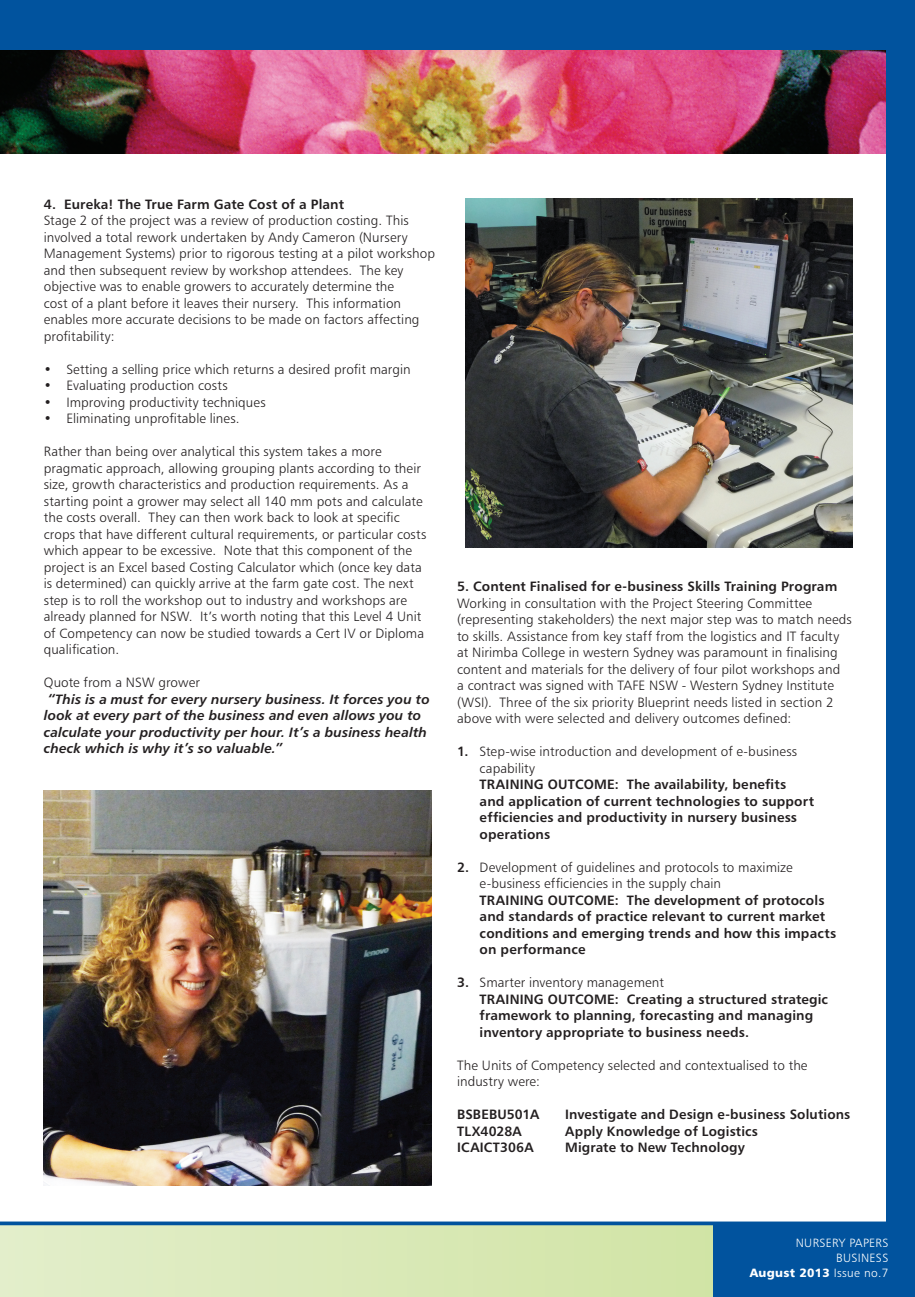
<style>
.page{position:relative;width:915px;height:1297px;background:#fff}
.page>*{position:absolute;margin:0;border:0;box-sizing:border-box;transform-origin:0 0}
.t1{font:13.5px/16.5px "Humanist 777 BT Light B";letter-spacing:.005em;color:#231f20}
.t2{font:13.5px/16.5px "Humanist 777 BT Bold B";letter-spacing:.01em;color:#231f20}
.t3{font:13.5px/16.5px "Humanist 777 BT Bold Italic B";letter-spacing:.01em;color:#231f20}
.t4{font:12px "Humanist 777 BT Light B";letter-spacing:.025em;color:#fff}
.t5{font:12px "Humanist 777 BT Black B";letter-spacing:.025em;color:#fff}
.s1{font-family:"Humanist 777 BT Bold B"}
.s2{font-family:"Humanist 777 BT Light B"}
</style>
<div class="page">
<img style="left:0;top:50px;width:886px;height:103px">
<svg style="left:0;top:1225px;width:713px;height:72px;background:#d8e8b7"></svg>
<svg style="left:0;top:1221px;width:886px;height:4px;background:#286dac"></svg>
<div style="left:0;top:0;width:914px;height:50px;background:#01539e"></div>
<div style="left:886px;top:0;width:28px;height:1297px;background:#01539e"></div>
<div style="left:713px;top:1222px;width:201px;height:75px;background:#01539e"></div>
<img style="left:44px;top:791px;width:387px;height:394px">
<img style="left:465px;top:198px;width:387px;height:350px">
<p class="t2" style="left:44px;top:195px;width:302px">4. Eureka! The True Farm Gate Cost of a Plant</p>
<p class="t1" style="left:44px;top:212px;width:392px">Stage 2 of the project was a review of production costing. This involved a total rework undertaken by Andy Cameron (Nursery Management Systems) prior to rigorous testing at a pilot workshop and then subsequent review by workshop attendees. The key objective was to enable growers to accurately determine the<br>cost of a plant before it leaves their nursery. This information enables more accurate decisions to be made on factors affecting profitability:</p>
<p class="t1" style="left:44px;top:360px;width:368px">• Setting a selling price which returns a desired profit margin</p>
<p class="t1" style="left:44px;top:377px;width:185px">• Evaluating production costs</p>
<p class="t1" style="left:44px;top:393px;width:223px">• Improving productivity techniques</p>
<p class="t1" style="left:44px;top:410px;width:197px">• Eliminating unprofitable lines.</p>
<p class="t1" style="left:44px;top:443px;width:384px">Rather than being over analytical this system takes a more pragmatic approach, allowing grouping plants according to their size, growth characteristics and production requirements. As a starting point a grower may select all 140 mm pots and calculate the costs overall. They can then work back to look at specific crops that have different cultural requirements, or particular costs which appear to be excessive. Note that this component of the project is an Excel based Costing Calculator which (once key data is determined) can quickly arrive at the farm gate cost. The next step is to roll the workshop out to industry and workshops are already planned for NSW. It’s worth noting that this Level 4 Unit of Competency can now be studied towards a Cert IV or Diploma qualification.</p>
<p class="t1" style="left:44px;top:674px;width:157px">Quote from a NSW grower</p>
<p class="t3" style="left:44px;top:690px;width:387px">“This is a must for every nursery business. It forces you to look at every part of the business and even allows you to calculate your productivity per hour. It’s a business health check which is why it’s so valuable.”</p>
<p class="t2" style="left:457px;top:578px;width:381px">5. Content Finalised for e-business Skills Training Program</p>
<p class="t1" style="left:457px;top:594px;width:396px">Working in consultation with the Project Steering Committee (representing stakeholders) the next major step was to match needs to skills. Assistance from key staff from the logistics and IT faculty at Nirimba College in western Sydney was paramount in finalising content and materials for the delivery of four pilot workshops and<br>a contract was signed with TAFE NSW - Western Sydney Institute (WSI). Three of the six priority Blueprint needs listed in section 2 above with were selected and delivery outcomes defined:</p>
<p class="t1" style="left:479px;top:743px;width:319px;text-indent:-22px"><span class="s1">1.</span> Step-wise introduction and development of e-business capability</p>
<p class="t2" style="left:479px;top:776px;width:336px">TRAINING OUTCOME: The availability, benefits and application of current technologies to support efficiencies and productivity in nursery business operations</p>
<p class="t1" style="left:479px;top:858px;width:314px;text-indent:-22px"><span class="s1">2.</span> Development of guidelines and protocols to maximize e-business efficiencies in the supply chain</p>
<p class="t2" style="left:479px;top:891px;width:358px">TRAINING OUTCOME: The development of protocols and standards of practice relevant to current market conditions and emerging trends and how this impacts on performance</p>
<p class="t1" style="left:457px;top:974px;width:208px"><span class="s1">3.</span> Smarter inventory management</p>
<p class="t2" style="left:479px;top:990px;width:350px">TRAINING OUTCOME: Creating a structured strategic framework to planning, forecasting and managing inventory appropriate to business needs.</p>
<p class="t1" style="left:457px;top:1056px;width:352px">The Units of Competency selected and contextualised to the industry were:</p>
<p class="t2" style="left:457px;top:1106px;width:84px">BSBEBU501A</p>
<p class="t2" style="left:565px;top:1106px;width:286px">Investigate and Design e-business Solutions</p>
<p class="t2" style="left:457px;top:1122px;width:66px">TLX4028A</p>
<p class="t2" style="left:565px;top:1122px;width:194px">Apply Knowledge of Logistics</p>
<p class="t2" style="left:457px;top:1139px;width:78px">ICAICT306A</p>
<p class="t2" style="left:565px;top:1139px;width:181px">Migrate to New Technology</p>
<p class="t4" style="left:795px;top:1235px;width:94px">NURSERY PAPERS</p>
<p class="t4" style="left:835px;top:1250px;width:54px">BUSINESS</p>
<p class="t5" style="left:749px;top:1265px;width:140px">August 2013 <span class="s2">Issue no.7</span></p>
</div>
